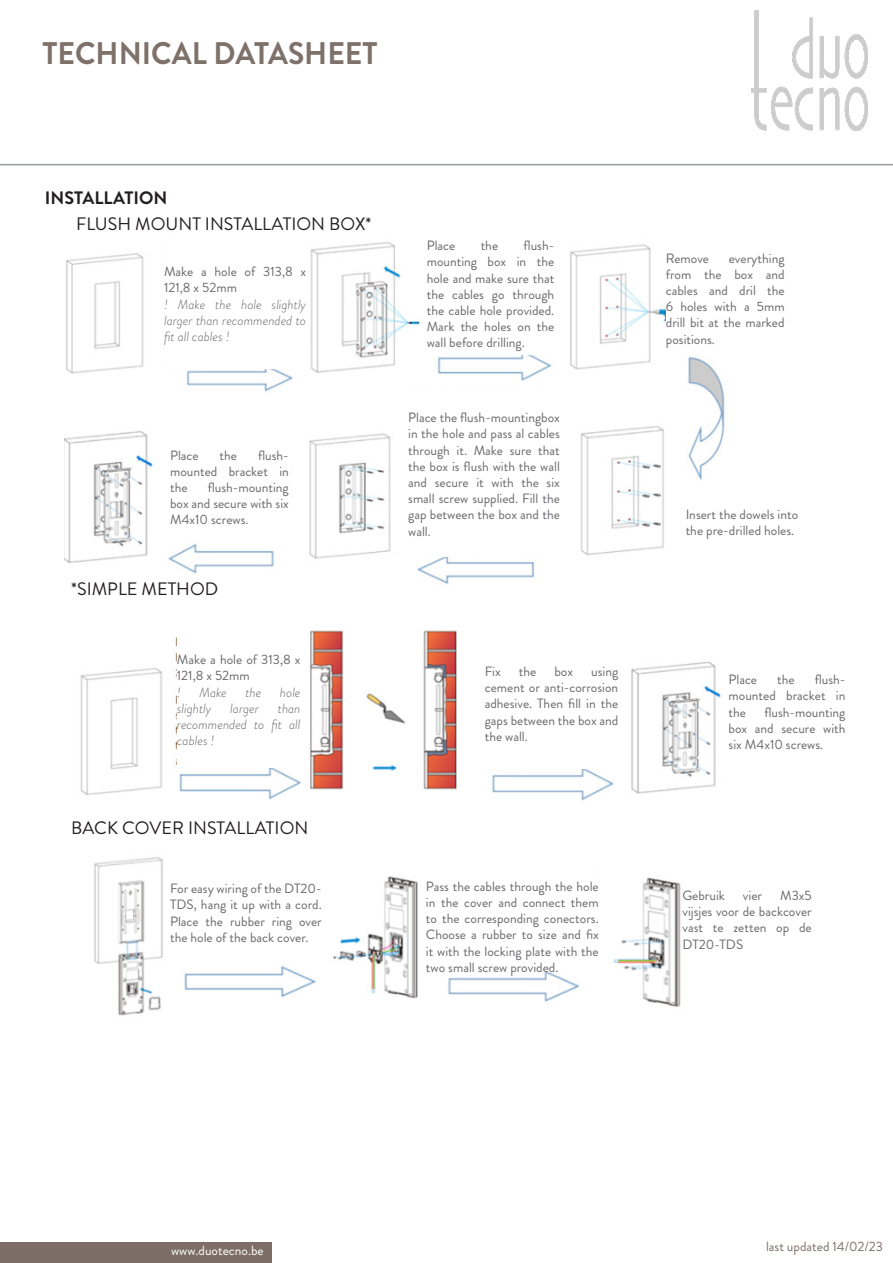
<style>
.page{position:relative;width:893px;height:1263px;background:#fff}
.page>*{position:absolute;margin:0;border:0;box-sizing:border-box;transform-origin:0 0}
.t1{font:700 31.2px "Brandon Grotesque";color:#7e7169;scale:.96 1}
.t2{font:18px "Brandon Grotesque";color:#231f20}
.t3{font:700 18px "Brandon Grotesque";color:#231f20}
.t4{font:13.5px/16.2px "Brandon Grotesque";color:#69696c;text-align:justify}
.t5{font:italic 300 13.5px/16.2px "Brandon Grotesque";color:#69696c;text-align:justify}
.t6{font:13.5px "Brandon Grotesque";color:#7c6e67}
.t7{font:13.5px "Brandon Grotesque";color:#fff}
</style>
<div class="page">
<div style="left:0;top:1242px;width:272px;height:21px;background:#7c6e67"></div>
<img style="left:752px;top:11px;width:116px;height:119px">
<hr style="left:0;top:164px;width:893px;height:1px;background:#97999c">
<img style="left:65px;top:242px;width:660px;height:343px">
<img style="left:80px;top:630px;width:641px;height:171px">
<img style="left:94px;top:857px;width:587px;height:159px">
<div style="left:164px;top:239px;width:142px;height:130px;background:#fff"></div>
<div style="left:427px;top:234px;width:127px;height:120px;background:#fff"></div>
<div style="left:666px;top:249px;width:119px;height:98px;background:#fff"></div>
<div style="left:686px;top:482px;width:117px;height:81px;background:#fff"></div>
<div style="left:408px;top:391px;width:152px;height:166px;background:#fff"></div>
<div style="left:170px;top:445px;width:119px;height:84px;background:#fff"></div>
<div style="left:177px;top:631px;width:124px;height:137px;background:#fff"></div>
<div style="left:485px;top:639px;width:133px;height:129px;background:#fff"></div>
<div style="left:170px;top:867px;width:152px;height:92px;background:#fff"></div>
<div style="left:426px;top:838px;width:173px;height:134px;background:#fff"></div>
<h1 class="t1" style="left:43px;top:31px;width:351px">TECHNICAL DATASHEET</h1>
<p class="t3" style="left:45px;top:185px;width:124px">INSTALLATION</p>
<p class="t2" style="left:76px;top:212px;width:297px">FLUSH MOUNT INSTALLATION BOX*</p>
<p class="t4" style="left:164px;top:264px;width:144px">Make a hole of 313,8 x<br>121,8 x 52mm</p>
<p class="t5" style="left:164px;top:296px;width:144px">! Make the hole slightly larger than recommended to fit all cables !</p>
<p class="t4" style="left:170px;top:447px;width:120px;text-indent:88px">flush&shy;mounted bracket in the</p>
<p class="t4" style="left:170px;top:447px;width:30px">Place</p>
<p class="t4" style="left:220px;top:447px;width:19px">the</p>
<p class="t4" style="left:170px;top:479px;width:120px;text-indent:38px">flush-mounting box and secure with six M4x10 screws.</p>
<p class="t2" style="left:71px;top:576px;width:149px">*SIMPLE METHOD</p>
<p class="t4" style="left:177px;top:652px;width:125px">Make a hole of 313,8 x<br>121,8 x 52mm</p>
<p class="t5" style="left:177px;top:684px;width:6px">!</p>
<p class="t5" style="left:199px;top:684px;width:29px">Make</p>
<p class="t5" style="left:245px;top:684px;width:17px">the</p>
<p class="t5" style="left:280px;top:684px;width:22px">hole</p>
<p class="t5" style="left:177px;top:700px;width:36px">slightly</p>
<p class="t5" style="left:230px;top:700px;width:30px">larger</p>
<p class="t5" style="left:177px;top:700px;width:125px;text-indent:101px">than recommended to fit all cables !</p>
<p class="t2" style="left:71px;top:816px;width:239px">BACK COVER INSTALLATION</p>
<p class="t4" style="left:427px;top:238px;width:129px;text-indent:97px">flush&shy;mounting box in the hole and make sure that the cables go through the cable hole provided.<br>Mark the holes on the wall before drilling.</p>
<p class="t4" style="left:427px;top:238px;width:30px">Place</p>
<p class="t4" style="left:481px;top:238px;width:19px">the</p>
<p class="t4" style="left:408px;top:410px;width:153px">Place the flush-mountingbox in the hole and pass al cables through it. Make sure that the box is flush with the wall and secure it with the six small screw supplied. Fill the gap between the box and the wall.</p>
<p class="t4" style="left:666px;top:250px;width:120px;text-indent:63px">everything from the box and cables and dril the 6 holes with a 5mm drill bit at the marked positions.</p>
<p class="t4" style="left:666px;top:250px;width:45px">Remove</p>
<p class="t4" style="left:686px;top:507px;width:114px">Insert the dowels into the pre-drilled holes.</p>
<p class="t4" style="left:485px;top:663px;width:17px">Fix</p>
<p class="t4" style="left:519px;top:663px;width:19px">the</p>
<p class="t4" style="left:554px;top:663px;width:20px">box</p>
<p class="t4" style="left:485px;top:663px;width:135px;text-indent:106px">using cement or anti-corrosion adhesive. Then fill in the gaps between the box and the wall.</p>
<p class="t4" style="left:729px;top:672px;width:30px">Place</p>
<p class="t4" style="left:777px;top:672px;width:19px">the</p>
<p class="t4" style="left:729px;top:672px;width:118px;text-indent:86px">flush&shy;mounted bracket in the</p>
<p class="t4" style="left:729px;top:704px;width:118px;text-indent:36px">flush-mounting box and secure with six M4x10 screws.</p>
<p class="t4" style="left:170px;top:880px;width:153px">For easy wiring of the DT20- TDS, hang it up with a cord.<br>Place the rubber ring over the hole of the back cover.</p>
<p class="t4" style="left:426px;top:878px;width:174px">Pass the cables through the hole in the cover and connect them to the corresponding conectors.<br>Choose a rubber to size and fix it with the locking plate with the two small screw provided.</p>
<p class="t4" style="left:682px;top:887px;width:44px">Gebruik</p>
<p class="t4" style="left:743px;top:887px;width:21px">vier</p>
<p class="t4" style="left:682px;top:887px;width:131px;text-indent:98px">M3x5 vijsjes voor de backcover vast te zetten op de DT20-TDS</p>
<p class="t7" style="left:171px;top:1241px;width:94px">www.duotecno.be</p>
<p class="t6" style="left:766px;top:1237px;width:119px">last updated 14/02/23</p>
</div>
